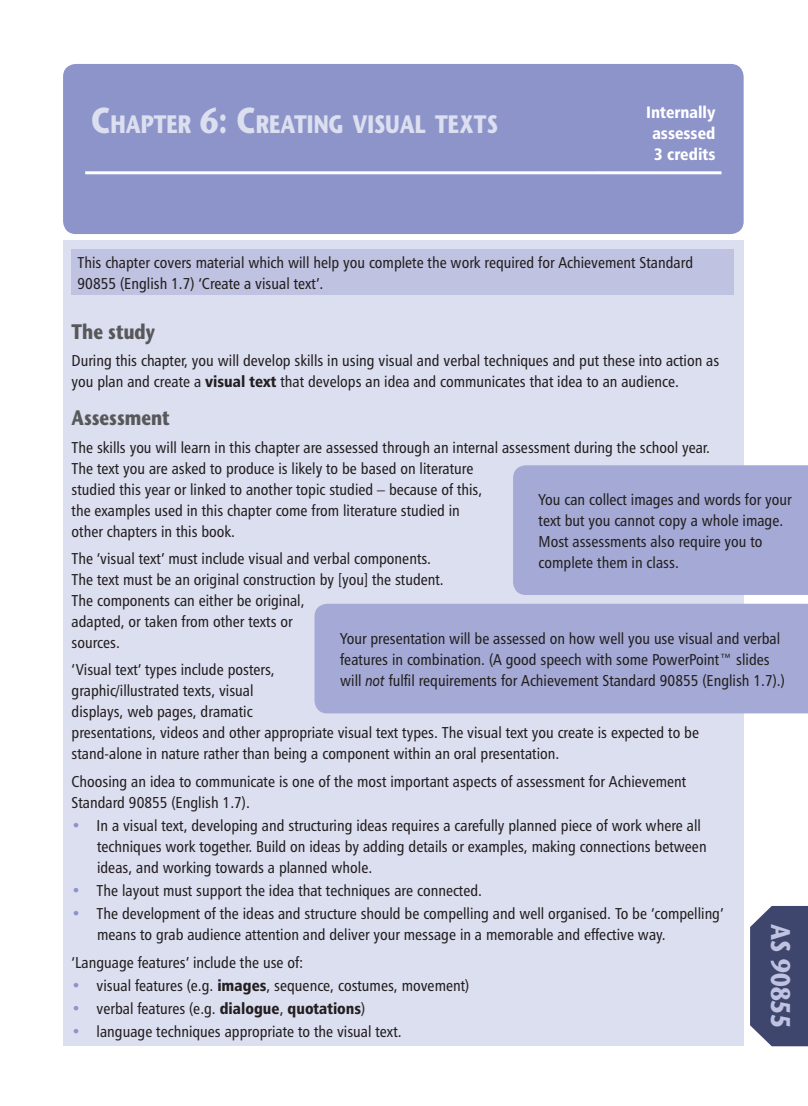
<style>
.page{position:relative;width:808px;height:1106px;background:#fff}
.page>*{position:absolute;margin:0;border:0;box-sizing:border-box;transform-origin:0 0}
.t1{font:700 27px "Stone Sans";color:#bfc2e1;scale:.8 1}
.t2{font:700 25.2px "Stone Sans";color:#dcdff0;scale:.8 1}
.t3{font:700 21px "Stone Sans";color:#57585a;scale:.8 1}
.t4{font:16.5px/21px "Humanist 777 BT Black Condensed B";color:#fff;text-align:center}
.t5{font:15.75px/21px "Humanist 777 BT Roman Condensed B";color:#231f20}
.s1{font-size:36px}
.s2{font-family:"Humanist 777 BT Black Condensed B"}
.s3{color:#8c94c9}
.s4{font-family:"Humanist 777 BT Italic B"}
</style>
<div class="page">
<div style="left:63px;top:64px;width:680px;height:170px;background:#8c94c9;border-radius:13px"></div>
<hr style="left:85px;top:171px;width:509px;height:3px;background:#fff">
<hr style="left:594px;top:171px;width:127px;height:3px;background:#fff">
<div style="left:63px;top:240px;width:680px;height:805px;background:#dcdff0"></div>
<div style="left:72px;top:249px;width:661px;height:46px;background:#bfc2e1"></div>
<div style="left:513px;top:465px;width:295px;height:130px;background:#a4aad5"></div>
<div style="left:314px;top:604px;width:494px;height:109px;background:#a4aad5"></div>
<svg style="left:750px;top:906px;width:58px;height:140px;background:#495175"></svg>
<h2 class="t2" style="left:91px;top:109px;width:508px"><span class="s1">C</span>HAPTER <span class="s1">6: C</span>REATING VISUAL TEXTS</h2>
<p class="t4" style="left:646px;top:101px;width:71px">Internally assessed<br>3 credits</p>
<p class="t5" style="left:78px;top:251px;width:617px">This chapter covers material which will help you complete the work required for Achievement Standard<br>90855 (English 1.7) ‘Create a visual text’.</p>
<h3 class="t3" style="left:72px;top:318px;width:106px">The study</h3>
<p class="t5" style="left:72px;top:350px;width:649px">During this chapter, you will develop skills in using visual and verbal techniques and put these into action as you plan and create a <span class="s2">visual text</span> that develops an idea and communicates that idea to an audience.</p>
<h3 class="t3" style="left:72px;top:405px;width:124px">Assessment</h3>
<p class="t5" style="left:72px;top:436px;width:640px">The skills you will learn in this chapter are assessed through an internal assessment during the school year.<br>The text you are asked to produce is likely to be based on literature<br>studied this year or linked to another topic studied – because of this,<br>the examples used in this chapter come from literature studied in<br>other chapters in this book.</p>
<p class="t5" style="left:72px;top:548px;width:374px">The ‘visual text’ must include visual and verbal components.<br>The text must be an original construction by [you] the student.<br>The components can either be original,<br>adapted, or taken from other texts or<br>sources.</p>
<p class="t5" style="left:72px;top:659px;width:629px">‘Visual text’ types include posters,<br>graphic/illustrated texts, visual<br>displays, web pages, dramatic<br>presentations, videos and other appropriate visual text types. The visual text you create is expected to be stand-alone in nature rather than being a component within an oral presentation.</p>
<p class="t5" style="left:72px;top:770px;width:616px">Choosing an idea to communicate is one of the most important aspects of assessment for Achievement<br>Standard 90855 (English 1.7).</p>
<p class="t5" style="left:97px;top:815px;width:611px;text-indent:-26px"><span class="s3">•</span> In a visual text, developing and structuring ideas requires a carefully planned piece of work where all techniques work together. Build on ideas by adding details or examples, making connections between ideas, and working towards a planned whole.</p>
<p class="t5" style="left:72px;top:880px;width:412px"><span class="s3">•</span> The layout must support the idea that techniques are connected.</p>
<p class="t5" style="left:97px;top:903px;width:628px;text-indent:-26px"><span class="s3">•</span> The development of the ideas and structure should be compelling and well organised. To be ‘compelling’ means to grab audience attention and deliver your message in a memorable and effective way.</p>
<p class="t5" style="left:72px;top:951px;width:233px">‘Language features’ include the use of:</p>
<p class="t5" style="left:72px;top:974px;width:399px"><span class="s3">•</span> visual features (e.g. <span class="s2">images</span>, sequence, costumes, movement)</p>
<p class="t5" style="left:72px;top:997px;width:295px"><span class="s3">•</span> verbal features (e.g. <span class="s2">dialogue</span>, <span class="s2">quotations</span>)</p>
<p class="t5" style="left:72px;top:1021px;width:331px"><span class="s3">•</span> language techniques appropriate to the visual text.</p>
<p class="t5" style="left:538px;top:489px;width:254px">You can collect images and words for your text but you cannot copy a whole image.<br>Most assessments also require you to complete them in class.</p>
<p class="t5" style="left:340px;top:628px;width:446px">Your presentation will be assessed on how well you use visual and verbal features in combination. (A good speech with some PowerPoint™ slides will <span class="s4">not</span> fulfil requirements for Achievement Standard 90855 (English 1.7).)</p>
<h1 class="t1" style="left:797px;top:924px;width:130px;rotate:90deg">AS 90855</h1>
</div>
